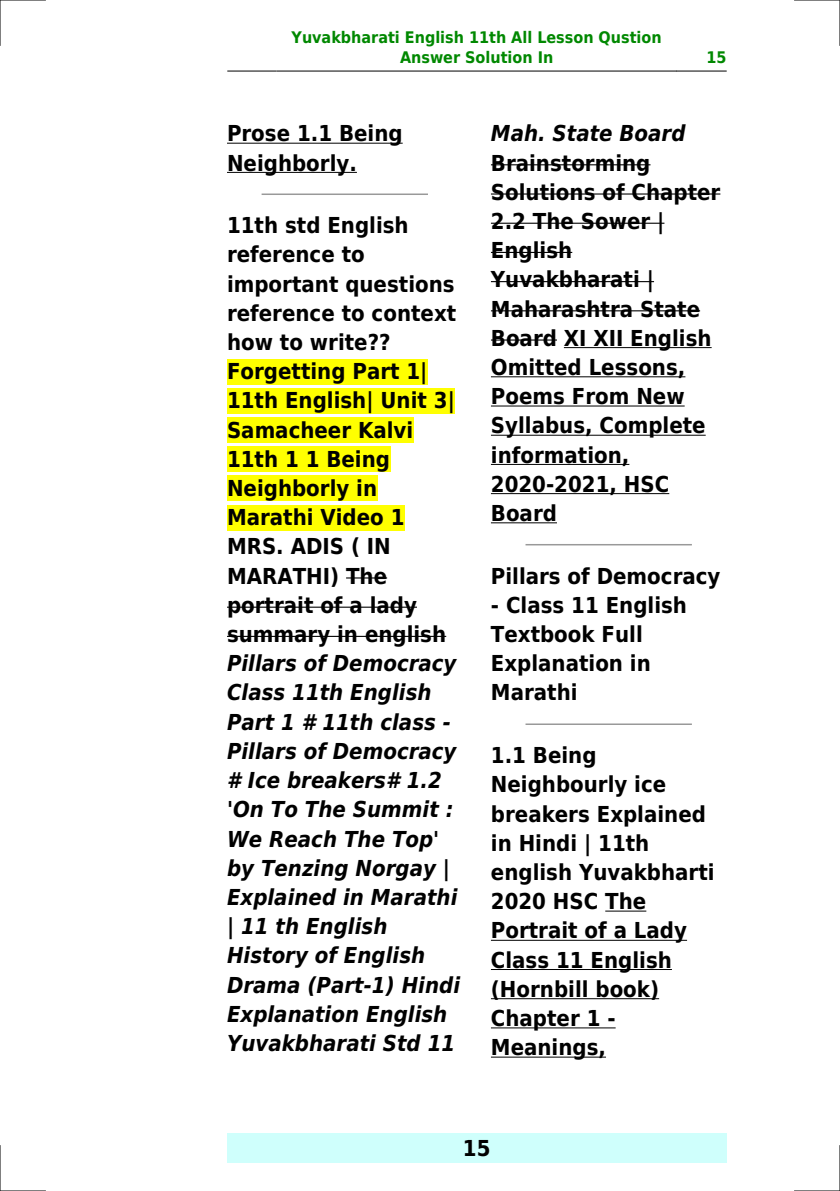
<style>
.page{position:relative;width:840px;height:1191px;background:#fff}
.page>*{position:absolute;margin:0;border:0;box-sizing:border-box;transform-origin:0 0}
.t1{font:700 22px/29.2px "DejaVu Sans Condensed";color:#000}
.t2{font:italic 700 22px/29.2px "DejaVu Sans Condensed";color:#000}
.t3{font:700 16px/19.2px "DejaVu Sans Condensed";color:#080;text-align:center}
</style>
<div class="page">
<hr style="left:227px;top:71px;width:49px;height:1px;background:#000">
<hr style="left:277px;top:71px;width:398px;height:1px;background:#000">
<hr style="left:676px;top:71px;width:49px;height:1px;background:#000">
<div style="left:227px;top:1133px;width:499px;height:29px;background:#cffffc"></div>
<hr style="left:227px;top:143px;width:175px;height:1px;background:#000">
<hr style="left:227px;top:172px;width:130px;height:1px;background:#000">
<hr style="left:262px;top:193px;width:165px;height:2px;background:#999">
<div style="left:227px;top:359px;width:200px;height:25px;background:#ff0"></div>
<div style="left:227px;top:388px;width:227px;height:26px;background:#ff0"></div>
<div style="left:227px;top:417px;width:186px;height:26px;background:#ff0"></div>
<div style="left:227px;top:446px;width:163px;height:26px;background:#ff0"></div>
<div style="left:227px;top:475px;width:150px;height:26px;background:#ff0"></div>
<div style="left:227px;top:505px;width:177px;height:25px;background:#ff0"></div>
<hr style="left:346px;top:577px;width:41px;height:1px;background:#000">
<hr style="left:227px;top:606px;width:190px;height:2px;background:#000">
<hr style="left:227px;top:636px;width:219px;height:1px;background:#000">
<hr style="left:490px;top:164px;width:160px;height:1px;background:#000">
<hr style="left:490px;top:193px;width:230px;height:2px;background:#000">
<hr style="left:490px;top:223px;width:174px;height:1px;background:#000">
<hr style="left:490px;top:252px;width:82px;height:1px;background:#000">
<hr style="left:490px;top:281px;width:163px;height:1px;background:#000">
<hr style="left:490px;top:310px;width:209px;height:1px;background:#000">
<hr style="left:490px;top:339px;width:66px;height:1px;background:#000">
<hr style="left:563px;top:347px;width:148px;height:1px;background:#000">
<hr style="left:490px;top:376px;width:195px;height:1px;background:#000">
<hr style="left:490px;top:405px;width:194px;height:1px;background:#000">
<hr style="left:490px;top:435px;width:215px;height:1px;background:#000">
<hr style="left:490px;top:464px;width:139px;height:1px;background:#000">
<hr style="left:490px;top:493px;width:179px;height:1px;background:#000">
<hr style="left:490px;top:522px;width:66px;height:1px;background:#000">
<hr style="left:526px;top:544px;width:164px;height:1px;background:#999">
<hr style="left:526px;top:723px;width:164px;height:2px;background:#999">
<hr style="left:605px;top:910px;width:41px;height:1px;background:#000">
<hr style="left:490px;top:939px;width:196px;height:1px;background:#000">
<hr style="left:490px;top:969px;width:181px;height:1px;background:#000">
<hr style="left:490px;top:998px;width:168px;height:1px;background:#000">
<hr style="left:490px;top:1027px;width:125px;height:1px;background:#000">
<hr style="left:490px;top:1056px;width:115px;height:1px;background:#000">
<hr style="left:0;top:0;width:45px;height:1px;background:#000">
<hr style="left:794px;top:0;width:45px;height:1px;background:#000">
<hr style="left:0;top:1190px;width:45px;height:1px;background:#000">
<hr style="left:794px;top:1190px;width:45px;height:1px;background:#000">
<hr style="left:0;top:0;width:1px;height:45px;background:#000">
<hr style="left:0;top:1145px;width:1px;height:46px;background:#000">
<hr style="left:839px;top:0;width:1px;height:45px;background:#000">
<hr style="left:839px;top:1145px;width:1px;height:46px;background:#000">
<p class="t3" style="left:291px;top:28px;width:371px">Yuvakbharati English 11th All Lesson Qustion<br>Answer Solution In</p>
<p class="t3" style="left:706px;top:48px;width:22px">15</p>
<p class="t1" style="left:227px;top:119px;width:177px">Prose 1.1 Being<br>Neighborly.</p>
<p class="t1" style="left:227px;top:211px;width:230px">11th std English reference to important questions reference to context how to write??<br>Forgetting Part 1|<br>11th English| Unit 3|<br>Samacheer Kalvi<br>11th 1 1 Being<br>Neighborly in<br>Marathi Video 1<br>MRS. ADIS ( IN<br>MARATHI) The portrait of a lady summary in english</p>
<p class="t2" style="left:227px;top:649px;width:234px">Pillars of Democracy<br>Class 11th English<br>Part 1 # 11th class -<br>Pillars of Democracy # Ice breakers# 1.2 'On To The Summit :<br>We Reach The Top' by Tenzing Norgay |<br>Explained in Marathi | 11 th English<br>History of English<br>Drama (Part-1) Hindi<br>Explanation English<br>Yuvakbharati Std 11</p>
<p class="t2" style="left:490px;top:119px;width:196px">Mah. State Board</p>
<p class="t1" style="left:490px;top:148px;width:231px">Brainstorming<br>Solutions of Chapter<br>2.2 The Sower |<br>English<br>Yuvakbharati |<br>Maharashtra State<br>Board XI XII English<br>Omitted Lessons,<br>Poems From New<br>Syllabus, Complete information,<br>2020-2021, HSC<br>Board</p>
<p class="t1" style="left:490px;top:561px;width:231px">Pillars of Democracy</p>
<p class="t1" style="left:490px;top:590px;width:197px">- Class 11 English<br>Textbook Full<br>Explanation in<br>Marathi</p>
<p class="t1" style="left:490px;top:741px;width:225px">1.1 Being<br>Neighbourly ice breakers Explained in Hindi | 11th english Yuvakbharti<br>2020 HSC The<br>Portrait of a Lady<br>Class 11 English (Hornbill book)<br>Chapter 1 -<br>Meanings,</p>
<p class="t1" style="left:462px;top:1133px;width:29px">15</p>
</div>
